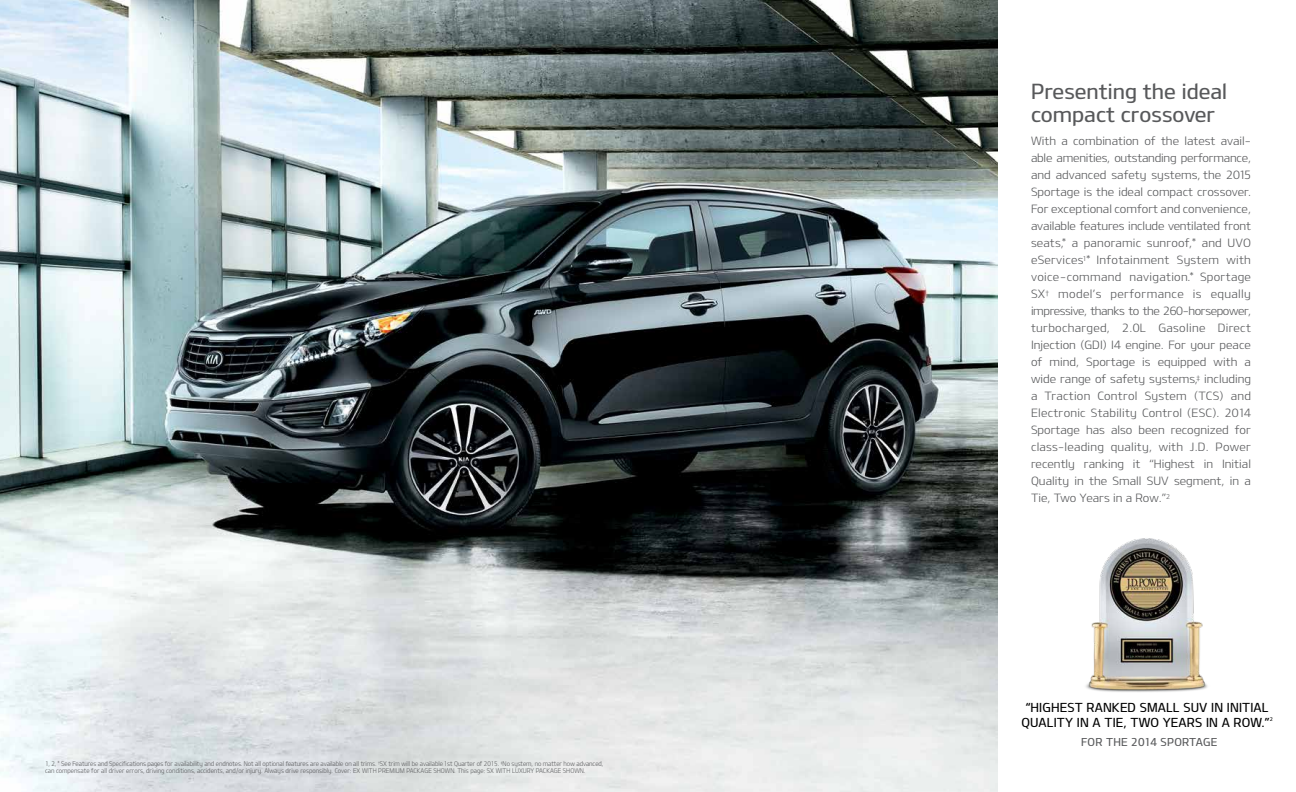
<style>
.page{position:relative;width:1296px;height:792px;background:#fff}
.page>*{position:absolute;margin:0;border:0;box-sizing:border-box;transform-origin:0 0}
.t1{font:21px/23px "KIAOTFM";color:#58595b}
.t2{font:12.5px/15.5px "KIAOTFM";letter-spacing:.01em;color:#000;text-align:center}
.t3{font:11.5px/17px "KIAOTFL";color:#58595b;text-align:justify}
.t4{font:11px "KIAOTFM";letter-spacing:.02em;color:#58595b}
.t5{font:6.5px/7px "KIAOTFL";letter-spacing:-.01em;color:#58595b;scale:.9 1}
.t6{font:5.2px "KIAOTFM";color:#000}
</style>
<div class="page">
<img style="left:0;top:0;width:998px;height:792px">
<img style="left:1086px;top:538px;width:122px;height:154px">
<p class="t5" style="left:45px;top:760px;width:622px">1, 2, * See Features and Specifications pages for availability and endnotes. Not all optional features are available on all trims. <sup>†</sup>SX trim will be available 1st Quarter of 2015. <sup>‡</sup>No system, no matter how advanced, can compensate for all driver errors, driving conditions, accidents, and/or injury. Always drive responsibly. Cover: EX WITH PREMIUM PACKAGE SHOWN. This page: SX WITH LUXURY PACKAGE SHOWN.</p>
<h1 class="t1" style="left:1031px;top:79px;width:198px">Presenting the ideal compact crossover</h1>
<p class="t3" style="left:1031px;top:132px;width:221px">With a combination of the latest avail&shy;able amenities, outstanding performance, and advanced safety systems, the 2015<br>Sportage is the ideal compact crossover.<br>For exceptional comfort and convenience, available features include ventilated front seats,* a panoramic sunroof,* and UVO eServices<sup>1</sup>* Infotainment System with voice-command navigation.* Sportage SX<sup>†</sup> model’s performance is equally impressive, thanks to the 260-horsepower, turbocharged, 2.0L Gasoline Direct Injection (GDI) I4 engine. For your peace of mind, Sportage is equipped with a wide range of safety systems,<sup>‡</sup> including a Traction Control System (TCS) and Electronic Stability Control (ESC). 2014<br>Sportage has also been recognized for class-leading quality, with J.D. Power recently ranking it “Highest in Initial Quality in the Small SUV segment, in a Tie, Two Years in a Row.”<sup>2</sup></p>
<p class="t2" style="left:1021px;top:699px;width:250px">“HIGHEST RANKED SMALL SUV IN INITIAL<br>QUALITY IN A TIE, TWO YEARS IN A ROW.”</p>
<p class="t6" style="left:1270px;top:716px;width:5px">2</p>
<p class="t4" style="left:1081px;top:735px;width:138px">FOR THE 2014 SPORTAGE</p>
</div>
